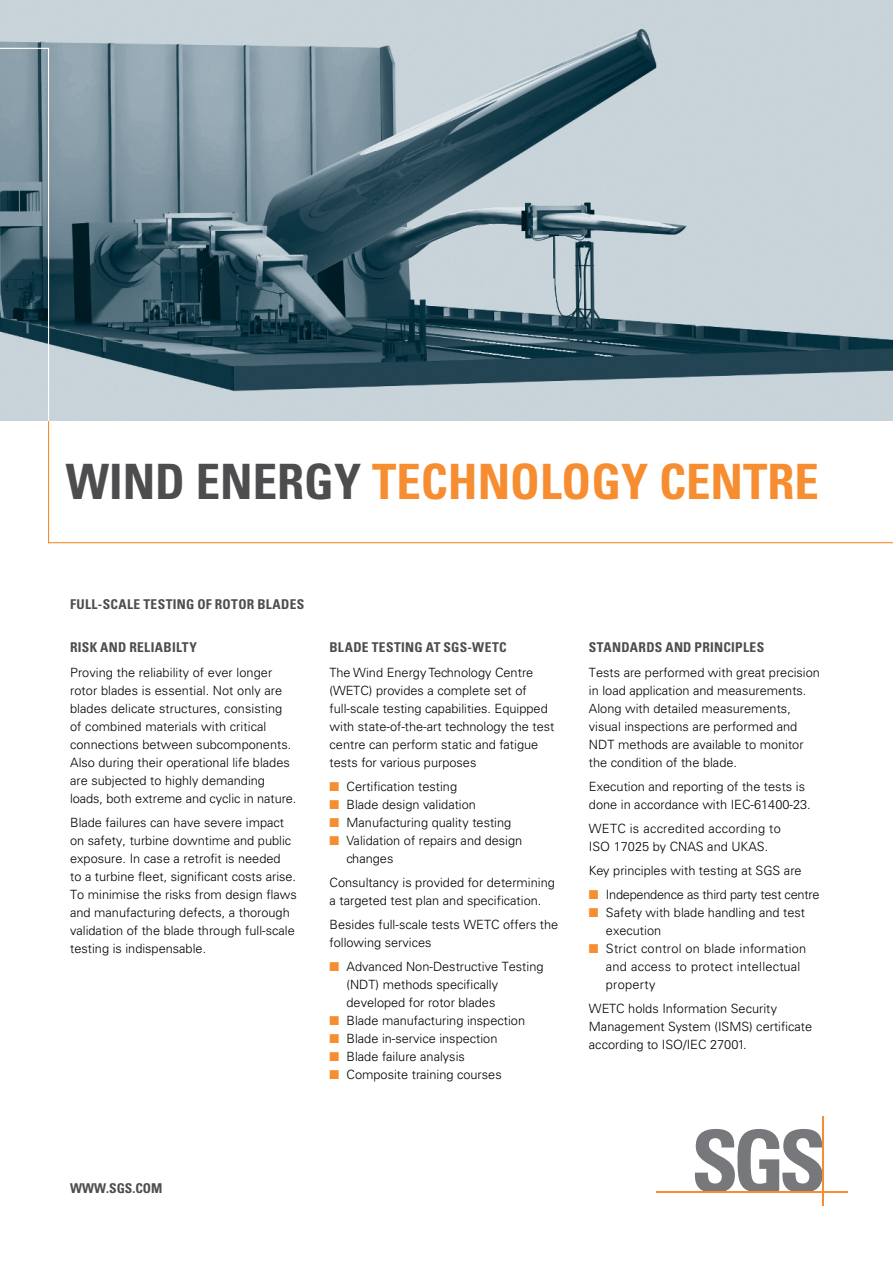
<style>
.page{position:relative;width:893px;height:1263px;background:#fff}
.page>*{position:absolute;margin:0;border:0;box-sizing:border-box;transform-origin:0 0}
.t1{font:700 condensed 48.75px "Univers LT Std";color:#f78d31}
.t2{font:700 condensed 13.5px "Univers LT Std";letter-spacing:.02em;color:#4d4d4f}
.t3{font:300 12.75px/18px "Univers LT Std";color:#000}
.t4{font:300 12.75px/18px "Univers LT Std";letter-spacing:.02em;color:#000}
.t5{font:300 12.75px "Univers LT Std";letter-spacing:-.02em;color:#000}
.s1{color:#4d4d4f}
.s2{color:#f78d31}
</style>
<div class="page">
<img style="left:0;top:0;width:893px;height:421px">
<hr style="left:48px;top:48px;width:1px;height:373px;background:#fff">
<hr style="left:48px;top:542px;width:845px;height:1px;background:#f78d31">
<hr style="left:0;top:48px;width:49px;height:1px;background:#fff">
<hr style="left:48px;top:421px;width:1px;height:122px;background:#f78d31">
<svg style="left:694px;top:1129px;width:128px;height:63px"></svg>
<hr style="left:656px;top:1192px;width:191px;height:1px;background:#f78d31">
<hr style="left:822px;top:1116px;width:1px;height:90px;background:#f78d31">
<h1 class="t1" style="left:66px;top:452px;width:755px"><span class="s1">WIND ENERGY</span> TECHNOLOGY CENTRE</h1>
<p class="t2" style="left:70px;top:596px;width:235px">FULL-SCALE TESTING OF ROTOR BLADES</p>
<p class="t2" style="left:70px;top:639px;width:128px">RISK AND RELIABILTY</p>
<p class="t3" style="left:70px;top:663px;width:228px">Proving the reliability of ever longer rotor blades is essential. Not only are blades delicate structures, consisting of combined materials with critical connections between subcomponents.<br>Also during their operational life blades are subjected to highly demanding loads, both extreme and cyclic in nature.</p>
<p class="t3" style="left:70px;top:813px;width:228px">Blade failures can have severe impact on safety, turbine downtime and public exposure. In case a retrofit is needed<br>to a turbine fleet, significant costs arise.<br>To minimise the risks from design flaws and manufacturing defects, a thorough validation of the blade through full-scale testing is indispensable.</p>
<p class="t2" style="left:330px;top:639px;width:179px">BLADE TESTING AT SGS-WETC</p>
<p class="t3" style="left:330px;top:663px;width:226px">The Wind Energy Technology Centre (WETC) provides a complete set of full-scale testing capabilities. Equipped with state-of-the-art technology the test centre can perform static and fatigue tests for various purposes</p>
<p class="t3" style="left:330px;top:777px;width:129px"><span class="s2">■</span> Certification testing</p>
<p class="t3" style="left:330px;top:795px;width:148px"><span class="s2">■</span> Blade design validation</p>
<p class="t3" style="left:330px;top:813px;width:183px"><span class="s2">■</span> Manufacturing quality testing</p>
<p class="t3" style="left:347px;top:831px;width:177px;text-indent:-17px"><span class="s2">■</span> Validation of repairs and design changes</p>
<p class="t3" style="left:330px;top:873px;width:227px">Consultancy is provided for determining a targeted test plan and specification.</p>
<p class="t3" style="left:330px;top:915px;width:230px">Besides full-scale tests WETC offers the following services</p>
<p class="t3" style="left:347px;top:957px;width:198px;text-indent:-17px"><span class="s2">■</span> Advanced Non-Destructive Testing (NDT) methods specifically developed for rotor blades</p>
<p class="t3" style="left:330px;top:1011px;width:197px"><span class="s2">■</span> Blade manufacturing inspection</p>
<p class="t3" style="left:330px;top:1029px;width:169px"><span class="s2">■</span> Blade in-service inspection</p>
<p class="t3" style="left:330px;top:1047px;width:137px"><span class="s2">■</span> Blade failure analysis</p>
<p class="t3" style="left:330px;top:1065px;width:174px"><span class="s2">■</span> Composite training courses</p>
<p class="t2" style="left:589px;top:639px;width:176px">STANDARDS AND PRINCIPLES</p>
<p class="t3" style="left:589px;top:663px;width:232px">Tests are performed with great precision in load application and measurements.<br>Along with detailed measurements, visual inspections are performed and NDT methods are available to monitor the condition of the blade.</p>
<p class="t3" style="left:589px;top:777px;width:223px">Execution and reporting of the tests is done in accordance with IEC-61400-23.</p>
<p class="t4" style="left:589px;top:819px;width:193px">WETC is accredited according to<br>ISO 17025 by CNAS and UKAS.</p>
<p class="t3" style="left:589px;top:861px;width:214px">Key principles with testing at SGS are</p>
<p class="t5" style="left:589px;top:886px;width:232px"><span class="s2">■</span> Independence as third party test centre</p>
<p class="t3" style="left:606px;top:903px;width:201px;text-indent:-17px"><span class="s2">■</span> Safety with blade handling and test execution</p>
<p class="t4" style="left:606px;top:939px;width:202px;text-indent:-17px"><span class="s2">■</span> Strict control on blade information and access to protect intellectual property</p>
<p class="t3" style="left:589px;top:999px;width:225px">WETC holds Information Security<br>Management System (ISMS) certificate according to ISO/IEC 27001.</p>
<p class="t2" style="left:70px;top:1179px;width:14px">WWW</p>
<p class="t2" style="left:106px;top:1179px;width:58px">.SGS.COM</p>
</div>
